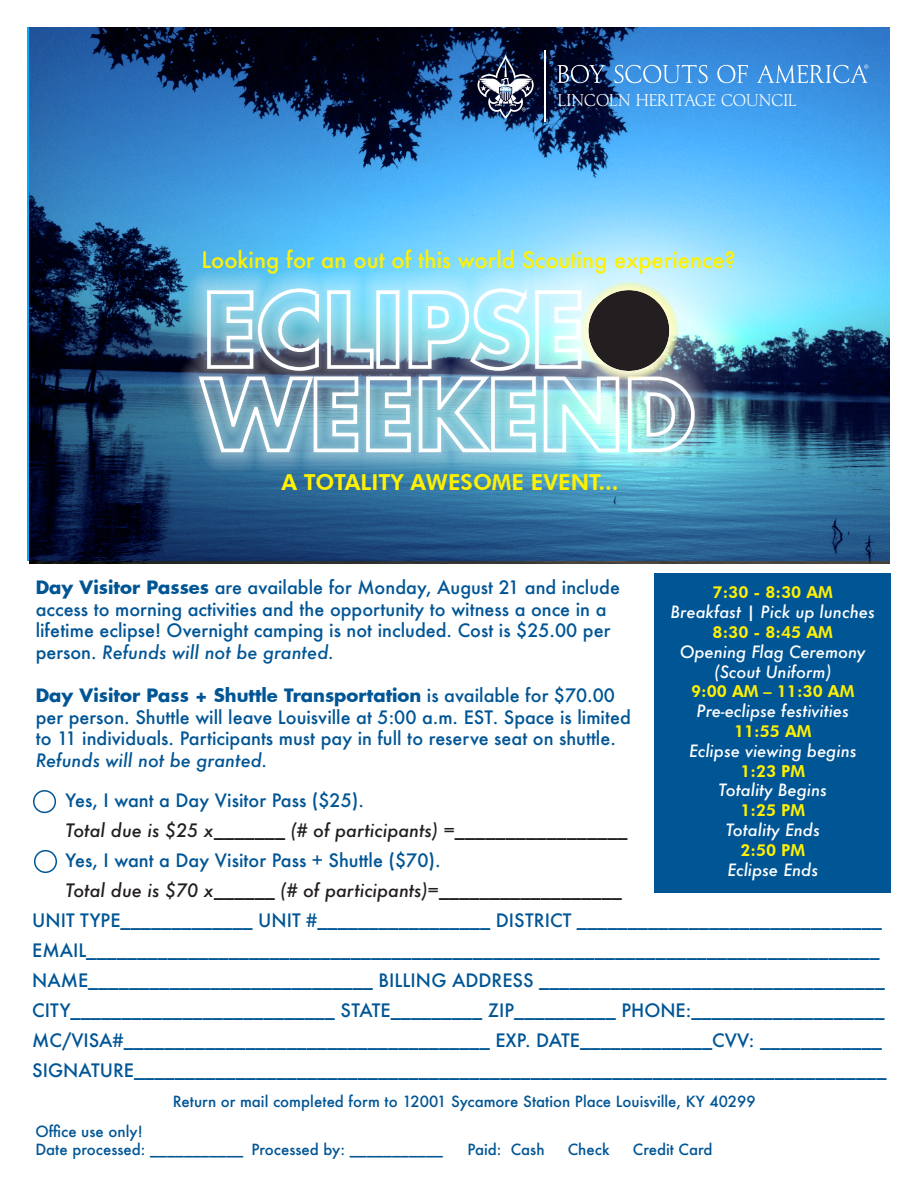
<style>
.page{position:relative;width:918px;height:1188px;background:#fff}
.page>*{position:absolute;margin:0;border:0;box-sizing:border-box;transform-origin:0 0}
.t1{font:500 22.05px "Futura";color:#fff101}
.t2{font:800 22.05px "Futura BT";color:#fff101}
.t3{font:500 18px/21.6px "Futura";color:#005595}
.t4{font:italic 500 18px "Futura";color:#231f20}
.t5{font:italic 500 16.5px/19.8px "Futura";color:#fff;text-align:center}
.t6{font:800 16.5px "Futura BT";color:#fff101}
.t7{font:500 15px "Futura";color:#005595}
.t8{font:15px "LTC Record Title";color:#fff}
.s1{font-weight:700}
.s2{font-style:italic}
.s3{font-family:"Futura BT";font-weight:800;font-style:normal;color:#fff101}
</style>
<div class="page">
<div style="left:654px;top:574px;width:237px;height:319px;background:#005595"></div>
<svg style="left:27px;top:27px;width:861px;height:534px;background:#2e6b9d"></svg>
<div style="left:178px;top:268px;width:537px;height:205px;background:#fff;opacity:.75"></div>
<svg style="left:196px;top:281px;width:292px;height:173px"></svg>
<div style="left:488px;top:192px;width:280px;height:280px;background:#fff;opacity:.75"></div>
<svg style="left:579px;top:283px;width:99px;height:98px"></svg>
<div style="left:588px;top:287px;width:83px;height:84px;background:#fff;opacity:.75"></div>
<hr style="left:545px;top:51px;width:1px;height:71px;background:#fff">
<svg style="left:557px;top:65px;width:48px;height:18px"></svg>
<svg style="left:614px;top:65px;width:94px;height:18px;background:#61a6e7"></svg>
<svg style="left:717px;top:65px;width:31px;height:18px"></svg>
<svg style="left:478px;top:55px;width:56px;height:64px;background:#49536d"></svg>
<svg style="left:757px;top:65px;width:111px;height:18px;background:#64a4e3"></svg>
<div style="left:33px;top:790px;width:23px;height:23px;border:2px solid #005595;border-radius:50%"></div>
<div style="left:34px;top:850px;width:23px;height:23px;border:2px solid #005595;border-radius:50%"></div>
<p class="t8" style="left:558px;top:91px;width:241px">LINCOLN HERITAGE COUNCIL</p>
<p class="t1" style="left:201px;top:244px;width:536px">Looking for an out of this world Scouting experience?</p>
<p class="t2" style="left:282px;top:469px;width:339px">A TOTALITY AWESOME EVENT...</p>
<p class="t3" style="left:36px;top:576px;width:586px"><span class="s1">Day Visitor Passes</span> are available for Monday, August 21 and include access to morning activities and the opportunity to witness a once in a lifetime eclipse! Overnight camping is not included. Cost is $25.00 per person. <span class="s2">Refunds will not be granted.</span></p>
<p class="t3" style="left:36px;top:684px;width:597px"><span class="s1">Day Visitor Pass + Shuttle Transportation</span> is available for $70.00 per person. Shuttle will leave Louisville at 5:00 a.m. EST. Space is limited to 11 individuals. Participants must pay in full to reserve seat on shuttle.<br><span class="s2">Refunds will not be granted.</span></p>
<p class="t5" style="left:671px;top:582px;width:206px"><span class="s3">7:30 - 8:30 AM<br></span>Breakfast | Pick up lunches</p>
<p class="t5" style="left:680px;top:622px;width:187px"><span class="s3">8:30 - 8:45 AM<br></span>Opening Flag Ceremony</p>
<p class="t5" style="left:714px;top:661px;width:119px">(Scout Uniform)</p>
<p class="t6" style="left:691px;top:682px;width:165px">9:00 AM – 11:30 AM</p>
<p class="t5" style="left:697px;top:701px;width:154px">Pre-eclipse festivities</p>
<p class="t6" style="left:734px;top:721px;width:79px">11:55 AM</p>
<p class="t5" style="left:689px;top:741px;width:169px">Eclipse viewing begins</p>
<p class="t6" style="left:740px;top:761px;width:66px">1:23 PM</p>
<p class="t5" style="left:719px;top:780px;width:110px">Totality Begins</p>
<p class="t6" style="left:740px;top:800px;width:66px">1:25 PM</p>
<p class="t5" style="left:726px;top:820px;width:96px">Totality Ends</p>
<p class="t6" style="left:740px;top:840px;width:66px">2:50 PM</p>
<p class="t5" style="left:727px;top:859px;width:92px">Eclipse Ends</p>
<p class="t3" style="left:66px;top:789px;width:300px">Yes, I want a Day Visitor Pass ($25).</p>
<p class="t4" style="left:66px;top:818px;width:563px">Total due is $25 x_______ (# of participants) =_________________</p>
<p class="t3" style="left:66px;top:849px;width:377px">Yes, I want a Day Visitor Pass + Shuttle ($70).</p>
<p class="t4" style="left:66px;top:878px;width:558px">Total due is $70 x______ (# of participants)=__________________</p>
<p class="t3" style="left:32px;top:909px;width:851px">UNIT TYPE_____________ UNIT #_________________ DISTRICT ______________________________</p>
<p class="t3" style="left:32px;top:939px;width:849px">EMAIL______________________________________________________________________________</p>
<p class="t3" style="left:32px;top:969px;width:854px">NAME____________________________ BILLING ADDRESS __________________________________</p>
<p class="t3" style="left:32px;top:999px;width:854px">CITY__________________________ STATE_________ ZIP__________ PHONE:___________________</p>
<p class="t3" style="left:32px;top:1029px;width:851px">MC/VISA#____________________________________ EXP. DATE_____________CVV: ____________</p>
<p class="t3" style="left:32px;top:1059px;width:856px">SIGNATURE__________________________________________________________________________</p>
<p class="t7" style="left:173px;top:1091px;width:585px">Return or mail completed form to 12001 Sycamore Station Place Louisville, KY 40299</p>
<p class="t7" style="left:35px;top:1121px;width:109px">Office use only!</p>
<p class="t7" style="left:35px;top:1139px;width:409px">Date processed: ___________ Processed by: ___________</p>
<p class="t7" style="left:467px;top:1139px;width:79px">Paid: Cash</p>
<p class="t7" style="left:568px;top:1139px;width:43px">Check</p>
<p class="t7" style="left:633px;top:1139px;width:81px">Credit Card</p>
</div>
